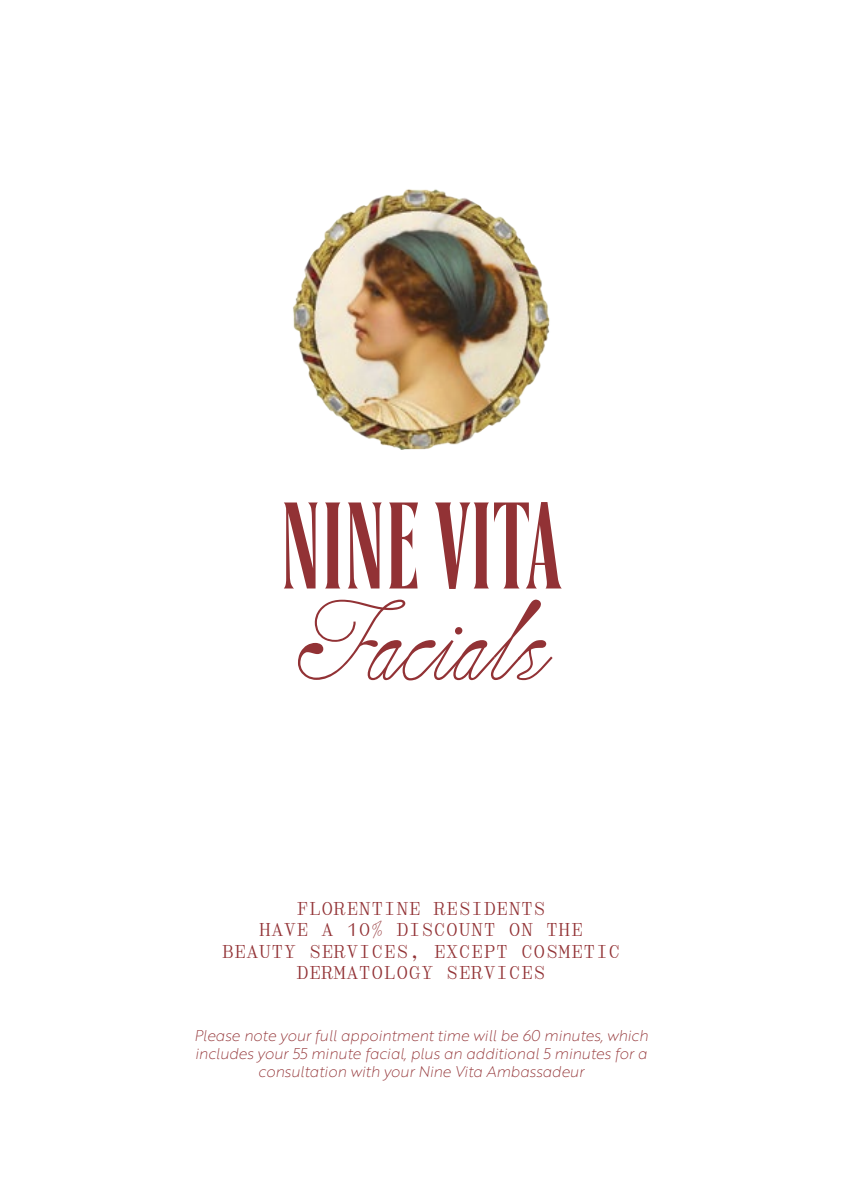
<style>
.page{position:relative;width:842px;height:1191px;background:#fff}
.page>*{position:absolute;margin:0;border:0;box-sizing:border-box;transform-origin:0 0}
.t1{font:114.6px "Dilemma Serif Medium CD";color:#923235}
.t2{font:78px "Louise";color:#923235}
.t3{font:17.8px/21.4px "Director";color:#923235;text-align:center}
.t4{font:italic 100 15.2px/18.2px "Brother 1816";letter-spacing:-.015em;color:#923235;text-align:center}
</style>
<div class="page">
<img style="left:293px;top:189px;width:257px;height:260px">
<h1 class="t1" style="left:280px;top:479px;width:283px">NINEVITA</h1>
<h2 class="t2" style="left:289px;top:606px;width:255px">Facials</h2>
<p class="t3" style="left:221px;top:897px;width:401px">FLORENTINE RESIDENTS<br>HAVE A 10% DISCOUNT ON THE<br>BEAUTY SERVICES, EXCEPT COSMETIC<br>DERMATOLOGY SERVICES</p>
<p class="t4" style="left:194px;top:1025px;width:455px">Please note your full appointment time will be 60 minutes, which includes your 55 minute facial, plus an additional 5 minutes for a consultation with your Nine Vita Ambassadeur</p>
</div>
